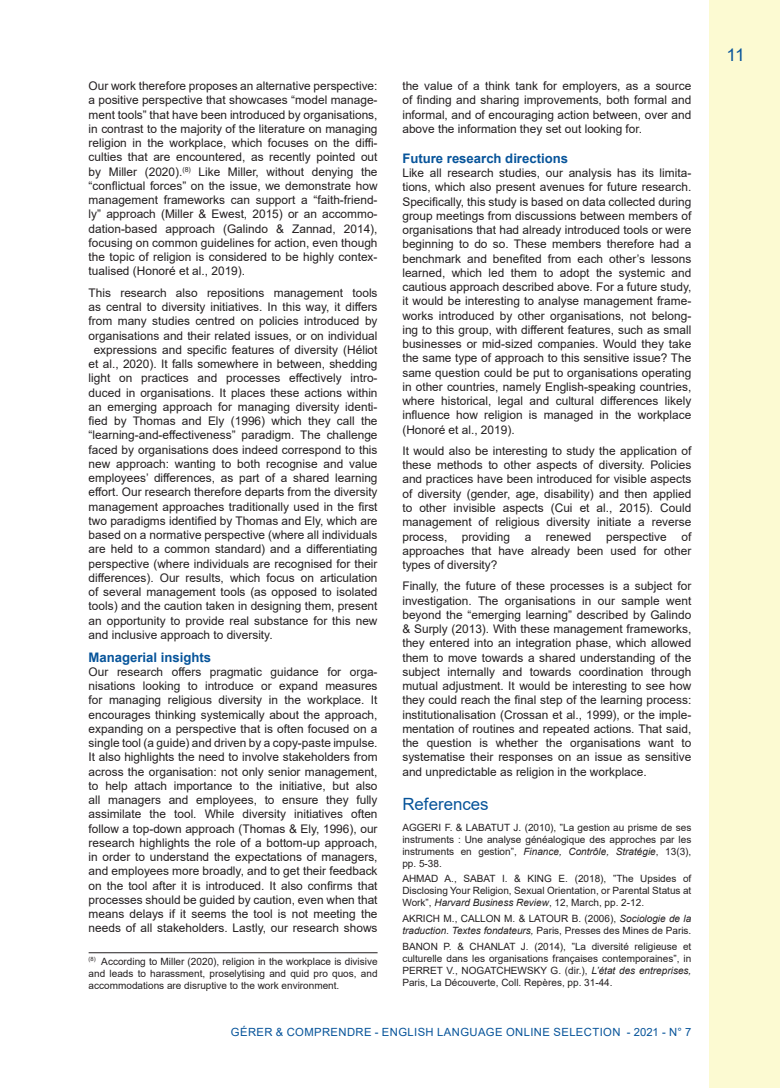
<style>
.page{position:relative;width:780px;height:1088px;background:#fff}
.page>*{position:absolute;margin:0;border:0;box-sizing:border-box;transform-origin:0 0}
.t1{font:17.5px "Arial";color:#07549a}
.Titre_1{font:16.88px "Arial";color:#07549a}
.Titre_2{font:700 13.12px "Arial";color:#07549a}
.texte_courant{font:11.88px/14.2px "Arial";color:#231f20;text-align:justify}
.t2{font:11.25px "Arial";letter-spacing:.035em;color:#07549a}
.biblio{font:10px/12px "Arial";color:#231f20;text-align:justify}
.notes-bas-de-page{font:10px/12px "Arial";color:#231f20;text-align:justify}
.s1{font-style:italic}
</style>
<div class="page">
<div style="left:709px;top:0;width:71px;height:1088px;background:#fcfad2"></div>
<hr style="left:89px;top:952px;width:288px;height:1px;background:#231f20">
<p class="texte_courant" style="left:89px;top:79px;width:290px">Our work therefore proposes an alternative perspective: a positive perspective that showcases “model manage&shy;ment tools” that have been introduced by organisations, in contrast to the majority of the literature on managing religion in the workplace, which focuses on the diffi&shy;culties that are encountered, as recently pointed out by Miller (2020).<sup>(8)</sup> Like Miller, without denying the “conflictual forces” on the issue, we demonstrate how management frameworks can support a “faith-friend&shy;ly” approach (Miller &amp; Ewest, 2015) or an accommo&shy;dation-based approach (Galindo &amp; Zannad, 2014), focusing on common guidelines for action, even though the topic of religion is considered to be highly contex&shy;tualised (Honoré et al., 2019).</p>
<p class="texte_courant" style="left:89px;top:285px;width:290px">This research also repositions management tools</p>
<p class="texte_courant" style="left:89px;top:300px;width:290px">as central to diversity initiatives. In this way, it differs</p>
<p class="texte_courant" style="left:89px;top:314px;width:290px">from many studies centred on policies introduced by</p>
<p class="texte_courant" style="left:89px;top:328px;width:290px">organisations and their related issues, or on individual</p>
<p class="texte_courant" style="left:94px;top:342px;width:285px">expressions and specific features of diversity (Héliot</p>
<p class="texte_courant" style="left:89px;top:357px;width:290px">et al., 2020). It falls somewhere in between, shedding</p>
<p class="texte_courant" style="left:89px;top:371px;width:290px">light on practices and processes effectively intro-</p>
<p class="texte_courant" style="left:89px;top:385px;width:290px">duced in organisations. It places these actions within</p>
<p class="texte_courant" style="left:89px;top:399px;width:290px">an emerging approach for managing diversity identi-</p>
<p class="texte_courant" style="left:89px;top:414px;width:290px">fied by Thomas and Ely (1996) which they call the</p>
<p class="texte_courant" style="left:89px;top:428px;width:290px">“learning-and-effectiveness” paradigm. The challenge</p>
<p class="texte_courant" style="left:89px;top:442px;width:290px">faced by organisations does indeed correspond to this</p>
<p class="texte_courant" style="left:89px;top:456px;width:290px">new approach: wanting to both recognise and value</p>
<p class="texte_courant" style="left:89px;top:471px;width:290px">employees’ differences, as part of a shared learning</p>
<p class="texte_courant" style="left:89px;top:485px;width:290px">effort. Our research therefore departs from the diversity</p>
<p class="texte_courant" style="left:89px;top:499px;width:290px">management approaches traditionally used in the first</p>
<p class="texte_courant" style="left:89px;top:513px;width:290px">two paradigms identified by Thomas and Ely, which are</p>
<p class="texte_courant" style="left:89px;top:528px;width:290px">based on a normative perspective (where all individuals</p>
<p class="texte_courant" style="left:89px;top:542px;width:290px">are held to a common standard) and a differentiating</p>
<p class="texte_courant" style="left:89px;top:556px;width:290px">perspective (where individuals are recognised for their</p>
<p class="texte_courant" style="left:89px;top:570px;width:290px">differences). Our results, which focus on articulation</p>
<p class="texte_courant" style="left:89px;top:585px;width:290px">of several management tools (as opposed to isolated</p>
<p class="texte_courant" style="left:89px;top:599px;width:290px">tools) and the caution taken in designing them, present</p>
<p class="texte_courant" style="left:89px;top:613px;width:290px">an opportunity to provide real substance for this new</p>
<p class="texte_courant" style="left:89px;top:627px;width:185px">and inclusive approach to diversity.</p>
<p class="Titre_2" style="left:89px;top:648px;width:124px">Managerial insights</p>
<p class="texte_courant" style="left:89px;top:664px;width:290px">Our research offers pragmatic guidance for orga&shy;nisations looking to introduce or expand measures for managing religious diversity in the workplace. It encourages thinking systemically about the approach, expanding on a perspective that is often focused on a single tool (a guide) and driven by a copy-paste impulse.<br>It also highlights the need to involve stakeholders from across the organisation: not only senior management, to help attach importance to the initiative, but also all managers and employees, to ensure they fully assimilate the tool. While diversity initiatives often follow a top-down approach (Thomas &amp; Ely, 1996), our research highlights the role of a bottom-up approach, in order to understand the expectations of managers, and employees more broadly, and to get their feedback on the tool after it is introduced. It also confirms that processes should be guided by caution, even when that means delays if it seems the tool is not meeting the needs of all stakeholders. Lastly, our research shows</p>
<p class="notes-bas-de-page" style="left:89px;top:955px;width:290px"><sup>(8)</sup> According to Miller (2020), religion in the workplace is divisive and leads to harassment, proselytising and quid pro quos, and accommodations are disruptive to the work environment.</p>
<p class="texte_courant" style="left:402px;top:79px;width:290px">the value of a think tank for employers, as a source of finding and sharing improvements, both formal and informal, and of encouraging action between, over and above the information they set out looking for.</p>
<p class="Titre_2" style="left:402px;top:149px;width:167px">Future research directions</p>
<p class="texte_courant" style="left:402px;top:166px;width:290px">Like all research studies, our analysis has its limita&shy;tions, which also present avenues for future research.<br>Specifically, this study is based on data collected during group meetings from discussions between members of organisations that had already introduced tools or were beginning to do so. These members therefore had a benchmark and benefited from each other’s lessons learned, which led them to adopt the systemic and cautious approach described above. For a future study, it would be interesting to analyse management frame&shy;works introduced by other organisations, not belong&shy;ing to this group, with different features, such as small businesses or mid-sized companies. Would they take the same type of approach to this sensitive issue? The same question could be put to organisations operating in other countries, namely English-speaking countries, where historical, legal and cultural differences likely influence how religion is managed in the workplace (Honoré et al., 2019).</p>
<p class="texte_courant" style="left:402px;top:444px;width:290px">It would also be interesting to study the application of these methods to other aspects of diversity. Policies and practices have been introduced for visible aspects of diversity (gender, age, disability) and then applied to other invisible aspects (Cui et al., 2015). Could management of religious diversity initiate a reverse process, providing a renewed perspective of approaches that have already been used for other types of diversity?</p>
<p class="texte_courant" style="left:402px;top:579px;width:290px">Finally, the future of these processes is a subject for investigation. The organisations in our sample went beyond the “emerging learning” described by Galindo &amp; Surply (2013). With these management frameworks, they entered into an integration phase, which allowed them to move towards a shared understanding of the subject internally and towards coordination through mutual adjustment. It would be interesting to see how they could reach the final step of the learning process: institutionalisation (Crossan et al., 1999), or the imple&shy;mentation of routines and repeated actions. That said, the question is whether the organisations want to systematise their responses on an issue as sensitive and unpredictable as religion in the workplace.</p>
<p class="Titre_1" style="left:402px;top:792px;width:88px">References</p>
<p class="biblio" style="left:402px;top:821px;width:290px">AGGERI F. &amp; LABATUT J. (2010), ‟La gestion au prisme de ses instruments : Une analyse généalogique des approches par les instruments en gestion”, <span class="s1">Finance, Contrôle, Stratégie</span>, 13(3), pp. 5-38.</p>
<p class="biblio" style="left:402px;top:873px;width:290px">AHMAD A., SABAT I. &amp; KING E. (2018), ‟The Upsides of Disclosing Your Religion, Sexual Orientation, or Parental Status at Work”, <span class="s1">Harvard Business Review</span>, 12, March, pp. 2-12.</p>
<p class="biblio" style="left:402px;top:912px;width:290px">AKRICH M., CALLON M. &amp; LATOUR B. (2006), <span class="s1">Sociologie de la traduction. Textes fondateurs,</span> Paris, Presses des Mines de Paris.</p>
<p class="biblio" style="left:402px;top:940px;width:290px">BANON P. &amp; CHANLAT J. (2014), ‟La diversité religieuse et culturelle dans les organisations françaises contemporaines”, in PERRET V., NOGATCHEWSKY G. (dir.), <span class="s1">L’état des entreprises, </span>Paris, La Découverte, Coll. Repères, pp. 31-44.</p>
<p class="t2" style="left:231px;top:1024px;width:462px">GÉRER &amp; COMPRENDRE - ENGLISH LANGUAGE ONLINE SELECTION - 2021 - N° 7</p>
<h1 class="t1" style="left:726px;top:42px;width:20px">11</h1>
</div>
